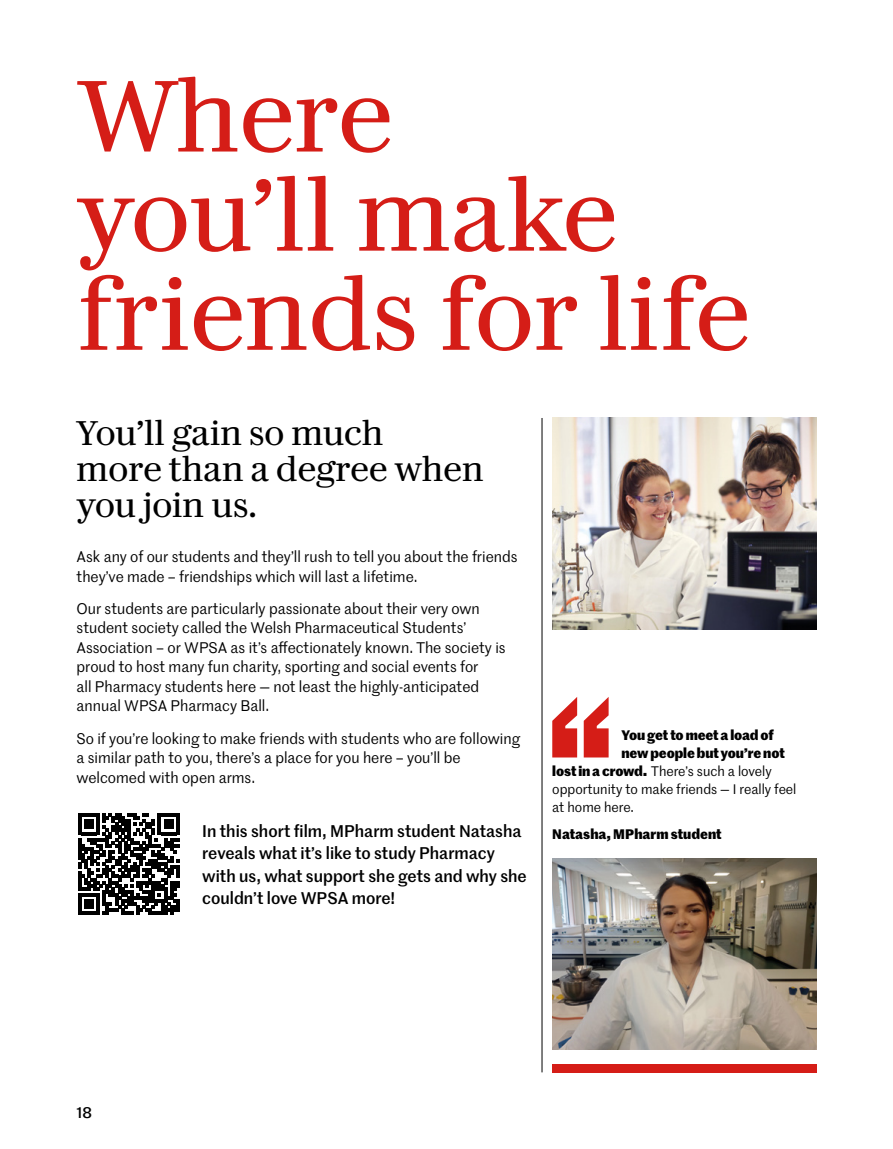
<style>
.page{position:relative;width:893px;height:1149px;background:#fff}
.page>*{position:absolute;margin:0;border:0;box-sizing:border-box;transform-origin:0 0}
.t1{font:102px/99px "Darby Serif Text TT";color:#d51d17}
.t2{font:34.5px/36px "Darby Serif Text TT";color:#000}
.t3{font:500 16.5px/22.5px "Marr Sans TT";color:#000}
.t4{font:15px/19.5px "Marr Sans TT";color:#000}
.t5{font:500 15px "Marr Sans TT";color:#000}
.t6{font:13.5px "Marr Sans TT";color:#000}
.t7{font:700 13.5px "Marr Sans TT";letter-spacing:-.01em;color:#000}
.s1{font-weight:700}
</style>
<div class="page">
<svg style="left:78px;top:813px;width:101px;height:101px"></svg>
<hr style="left:542px;top:418px;width:1px;height:653px;background:#000">
<svg style="left:552px;top:697px;width:57px;height:60px"></svg>
<img style="left:552px;top:858px;width:264px;height:191px">
<div style="left:552px;top:1063px;width:264px;height:8px;background:#d51d17"></div>
<img style="left:552px;top:418px;width:264px;height:211px">
<h1 class="t1" style="left:77px;top:59px;width:675px">Where<br>you’ll make friends for life</h1>
<h2 class="t2" style="left:77px;top:412px;width:409px">You’ll gain so much<br>more than a degree when you join us.</h2>
<p class="t4" style="left:77px;top:546px;width:442px">Ask any of our students and they’ll rush to tell you about the friends they’ve made – friendships which will last a lifetime.</p>
<p class="t4" style="left:77px;top:598px;width:431px">Our students are particularly passionate about their very own student society called the Welsh Pharmaceutical Students’ Association – or WPSA as it’s affectionately known. The society is proud to host many fun charity, sporting and social events for<br>all Pharmacy students here — not least the highly-anticipated annual WPSA Pharmacy Ball.</p>
<p class="t4" style="left:77px;top:727px;width:445px">So if you’re looking to make friends with students who are following a similar path to you, there’s a place for you here – you’ll be welcomed with open arms.</p>
<p class="t3" style="left:202px;top:818px;width:326px">In this short film, MPharm student Natasha reveals what it’s like to study Pharmacy with us, what support she gets and why she couldn’t love WPSA more!</p>
<p class="t7" style="left:621px;top:724px;width:154px">You get to meet a load of</p>
<p class="t7" style="left:621px;top:742px;width:165px">new people but you’re not</p>
<p class="t6" style="left:552px;top:761px;width:221px"><span class="s1">lost in a crowd.</span> There’s such a lovely</p>
<p class="t6" style="left:552px;top:779px;width:246px">opportunity to make friends — I really feel</p>
<p class="t6" style="left:552px;top:797px;width:83px">at home here.</p>
<p class="t7" style="left:552px;top:822px;width:171px">Natasha, MPharm student</p>
<p class="t5" style="left:77px;top:1101px;width:17px">18</p>
</div>
